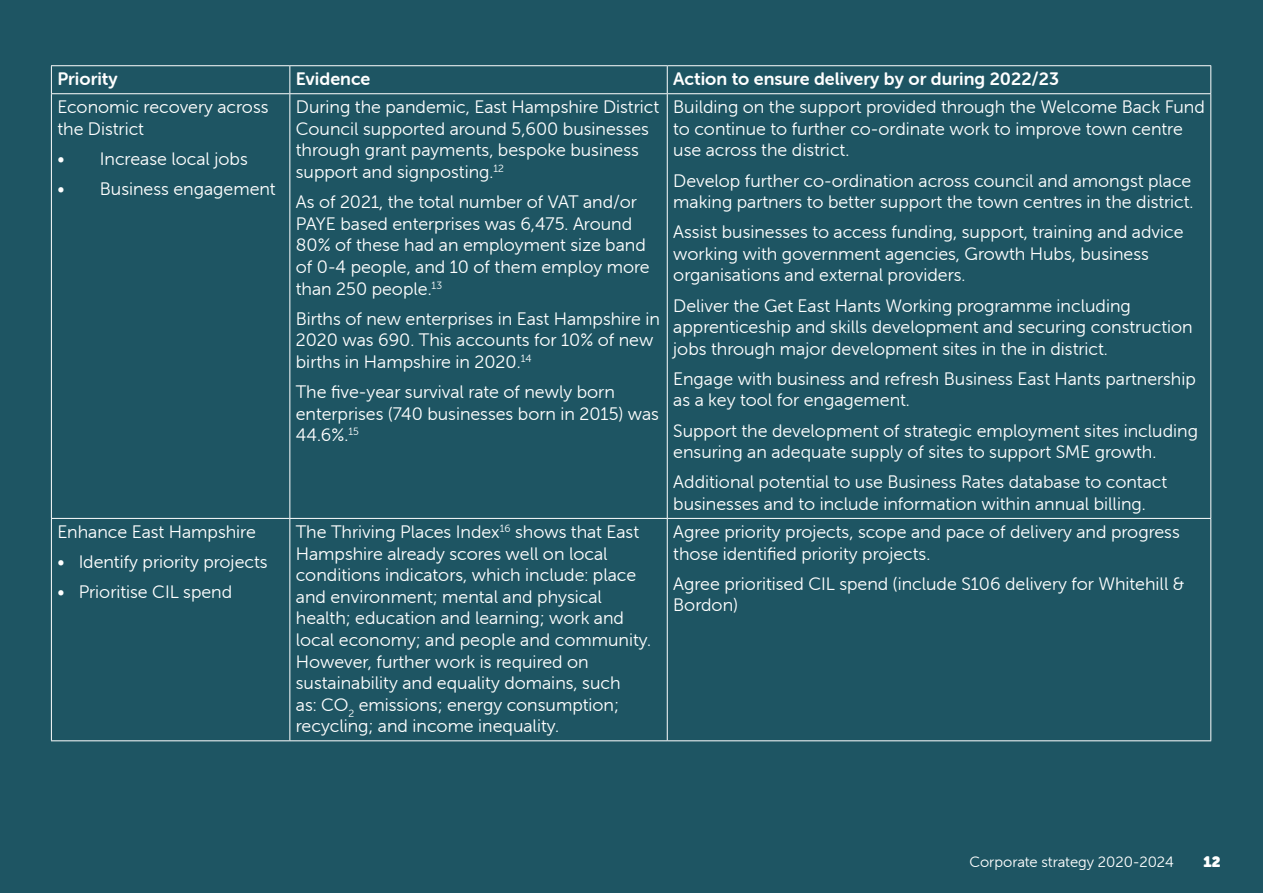
<style>
.page{position:relative;width:1263px;height:893px;background:#1e5563}
.page>*{position:absolute;margin:0;border:0;box-sizing:border-box;transform-origin:0 0}
.Table_body{font:18px/21.6px "Museo Sans Rounded 300";color:#fff}
.t1{font:18px "Museo Sans Rounded 700";color:#fff}
.Table_bullet{font:18px "Museo Sans Rounded 300";color:#fff}
.t2{font:15px "Museo Sans Rounded 300";color:#fff}
.t3{font:15px "Museo Sans Rounded";color:#fff}
</style>
<div class="page">
<hr style="left:51px;top:65px;width:239px;height:1px;background:#fff">
<svg style="left:51px;top:66px;width:1px;height:27px"></svg>
<hr style="left:290px;top:65px;width:377px;height:1px;background:#fff">
<svg style="left:289px;top:66px;width:1px;height:27px"></svg>
<hr style="left:667px;top:65px;width:544px;height:1px;background:#fff">
<svg style="left:667px;top:66px;width:1px;height:27px"></svg>
<svg style="left:1210px;top:66px;width:1px;height:27px"></svg>
<hr style="left:51px;top:93px;width:239px;height:1px;background:#fff">
<hr style="left:290px;top:93px;width:377px;height:1px;background:#fff">
<hr style="left:667px;top:93px;width:544px;height:1px;background:#fff">
<hr style="left:51px;top:94px;width:1px;height:424px;background:#fff">
<hr style="left:289px;top:94px;width:1px;height:424px;background:#fff">
<hr style="left:667px;top:94px;width:1px;height:424px;background:#fff">
<hr style="left:1210px;top:94px;width:1px;height:424px;background:#fff">
<hr style="left:51px;top:518px;width:239px;height:1px;background:#fff">
<hr style="left:51px;top:519px;width:1px;height:221px;background:#fff">
<hr style="left:290px;top:518px;width:377px;height:1px;background:#fff">
<hr style="left:289px;top:519px;width:1px;height:221px;background:#fff">
<hr style="left:667px;top:518px;width:544px;height:1px;background:#fff">
<hr style="left:667px;top:519px;width:1px;height:221px;background:#fff">
<hr style="left:1210px;top:519px;width:1px;height:221px;background:#fff">
<hr style="left:51px;top:740px;width:239px;height:1px;background:#fff">
<hr style="left:290px;top:740px;width:377px;height:1px;background:#fff">
<hr style="left:667px;top:740px;width:544px;height:1px;background:#fff">
<p class="t1" style="left:57px;top:69px;width:62px">Priority</p>
<p class="t1" style="left:296px;top:69px;width:76px">Evidence</p>
<p class="t1" style="left:673px;top:69px;width:387px">Action to ensure delivery by or during 2022/23</p>
<p class="Table_body" style="left:57px;top:96px;width:213px">Economic recovery across the District</p>
<p class="Table_body" style="left:57px;top:148px;width:192px">• Increase local jobs</p>
<p class="Table_body" style="left:57px;top:178px;width:220px">• Business engagement</p>
<p class="Table_body" style="left:296px;top:96px;width:365px">During the pandemic, East Hampshire District Council supported around 5,600 businesses through grant payments, bespoke business support and signposting.<sup>12</sup></p>
<p class="Table_body" style="left:296px;top:191px;width:355px">As of 2021, the total number of VAT and/or PAYE based enterprises was 6,475. Around 80% of these had an employment size band of 0-4 people, and 10 of them employ more than 250 people.<sup>13</sup></p>
<p class="Table_body" style="left:296px;top:308px;width:366px">Births of new enterprises in East Hampshire in<br>2020 was 690. This accounts for 10% of new births in Hampshire in 2020.<sup>14</sup></p>
<p class="Table_body" style="left:296px;top:381px;width:365px">The five-year survival rate of newly born enterprises (740 businesses born in 2015) was<br>44.6%.<sup>15</sup></p>
<p class="Table_body" style="left:673px;top:96px;width:533px">Building on the support provided through the Welcome Back Fund to continue to further co-ordinate work to improve town centre use across the district.</p>
<p class="Table_body" style="left:673px;top:170px;width:522px">Develop further co-ordination across council and amongst place making partners to better support the town centres in the district.</p>
<p class="Table_body" style="left:673px;top:221px;width:512px">Assist businesses to access funding, support, training and advice working with government agencies, Growth Hubs, business organisations and external providers.</p>
<p class="Table_body" style="left:673px;top:295px;width:521px">Deliver the Get East Hants Working programme including apprenticeship and skills development and securing construction jobs through major development sites in the in district.</p>
<p class="Table_body" style="left:673px;top:368px;width:524px">Engage with business and refresh Business East Hants partnership as a key tool for engagement.</p>
<p class="Table_body" style="left:673px;top:420px;width:526px">Support the development of strategic employment sites including ensuring an adequate supply of sites to support SME growth.</p>
<p class="Table_body" style="left:673px;top:471px;width:495px">Additional potential to use Business Rates database to contact businesses and to include information within annual billing.</p>
<p class="Table_body" style="left:57px;top:521px;width:200px">Enhance East Hampshire</p>
<p class="Table_bullet" style="left:57px;top:552px;width:212px">• Identify priority projects</p>
<p class="Table_bullet" style="left:57px;top:582px;width:176px">• Prioritise CIL spend</p>
<p class="Table_body" style="left:296px;top:521px;width:357px">The Thriving Places Index<sup>16</sup> shows that East Hampshire already scores well on local conditions indicators, which include: place and environment; mental and physical health; education and learning; work and local economy; and people and community.<br>However, further work is required on sustainability and equality domains, such<br>as: CO<sub>2</sub> emissions; energy consumption; recycling; and income inequality.</p>
<p class="Table_body" style="left:673px;top:521px;width:508px">Agree priority projects, scope and pace of delivery and progress those identified priority projects.</p>
<p class="Table_body" style="left:673px;top:573px;width:513px">Agree prioritised CIL spend (include S106 delivery for Whitehill &amp;<br>Bordon)</p>
<p class="t2" style="left:969px;top:853px;width:206px">Corporate strategy 2020-2024</p>
<p class="t3" style="left:1203px;top:853px;width:18px">12</p>
</div>
